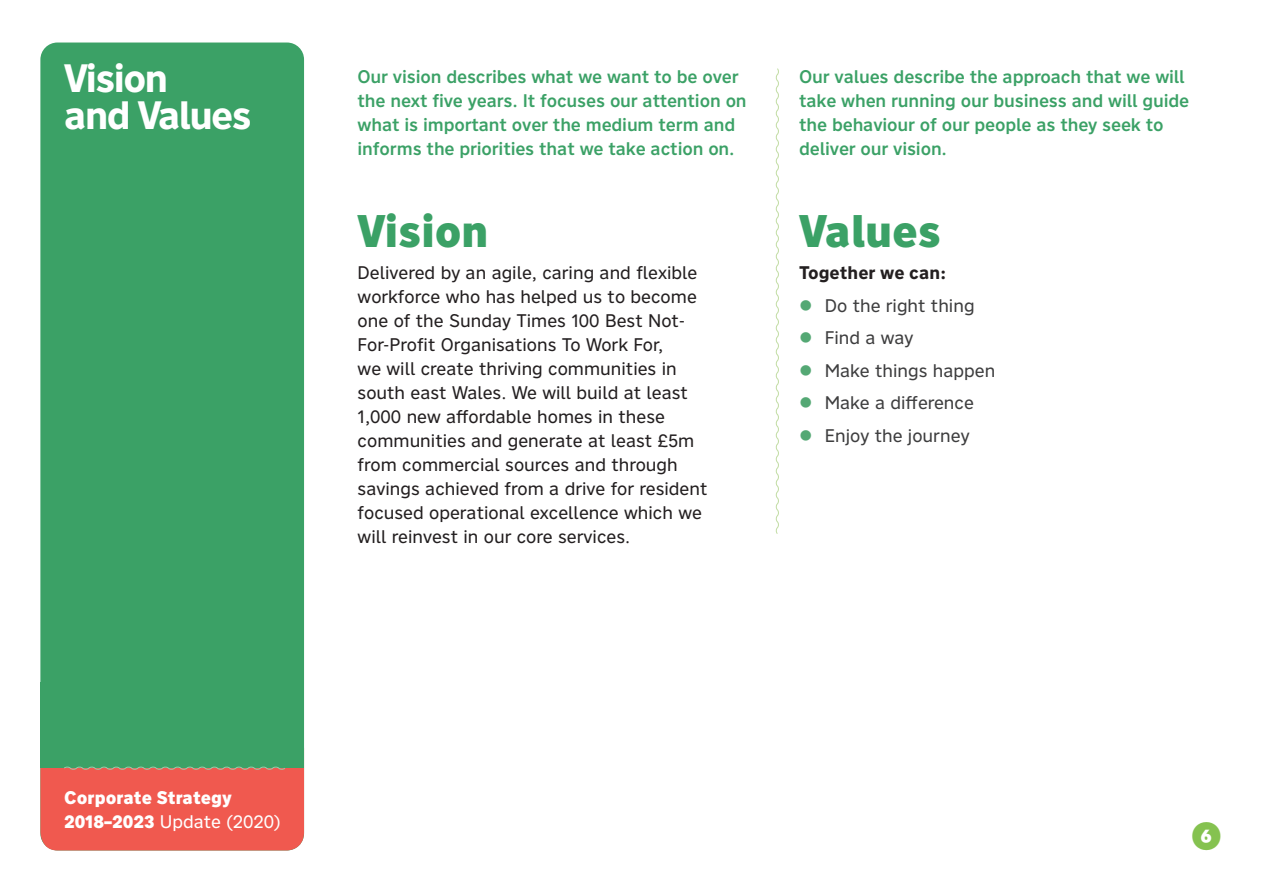
<style>
.page{position:relative;width:1263px;height:893px;background:#fff}
.page>*{position:absolute;margin:0;border:0;box-sizing:border-box;transform-origin:0 0}
.t1{font:900 45px "Nort";color:#3ba166}
.t2{font:700 39px/37.5px "Nort";letter-spacing:-.04em;color:#fff}
.t3{font:900 30px "Nort";color:#85c250}
.t4{font:18px/24px "Nort";color:#231f20}
.t5{font:500 18px/24px "Nort";letter-spacing:-.01em;color:#3ba166}
.t6{font:18px "Nort";color:#3e3e3f}
.t7{font:900 18px/24px "Nort";color:#fff}
.t8{font:700 18px "Nort";color:#231f20}
.s1{color:#54a874}
.s2{font-weight:400}
</style>
<div class="page">
<div style="left:40px;top:43px;width:264px;height:807px;background:#3ba166;border-radius:17px"></div>
<div style="left:40px;top:730px;width:264px;height:120px;background:#f0594f;border-radius:18px"></div>
<div style="left:40px;top:682px;width:264px;height:86px;background:#3ba166"></div>
<svg style="left:64px;top:766px;width:221px;height:4px"></svg>
<svg style="left:775px;top:68px;width:4px;height:466px"></svg>
<h2 class="t2" style="left:64px;top:58px;width:189px">Vision<br>and Values</h2>
<p class="t5" style="left:358px;top:64px;width:391px">Our vision describes what we want to be over the next five years. It focuses our attention on what is important over the medium term and informs the priorities that we take action on.</p>
<p class="t5" style="left:799px;top:64px;width:392px">Our values describe the approach that we will take when running our business and will guide the behaviour of our people as they seek to deliver our vision.</p>
<h1 class="t1" style="left:358px;top:200px;width:132px">Vision</h1>
<p class="t4" style="left:358px;top:260px;width:351px">Delivered by an agile, caring and flexible workforce who has helped us to become one of the Sunday Times 100 Best Not-For-Profit Organisations To Work For,<br>we will create thriving communities in south east Wales. We will build at least 1,000 new affordable homes in these communities and generate at least £5m from commercial sources and through savings achieved from a drive for resident focused operational excellence which we will reinvest in our core services.</p>
<h1 class="t1" style="left:799px;top:200px;width:143px">Values</h1>
<p class="t8" style="left:799px;top:261px;width:148px">Together we can:</p>
<p class="t6" style="left:799px;top:293px;width:177px"><span class="s1">●</span> Do the right thing</p>
<p class="t6" style="left:799px;top:326px;width:116px"><span class="s1">●</span> Find a way</p>
<p class="t6" style="left:799px;top:358px;width:198px"><span class="s1">●</span> Make things happen</p>
<p class="t6" style="left:799px;top:391px;width:176px"><span class="s1">●</span> Make a difference</p>
<p class="t6" style="left:799px;top:423px;width:172px"><span class="s1">●</span> Enjoy the journey</p>
<p class="t7" style="left:64px;top:786px;width:218px">Corporate Strategy<br>2018–2023 <span class="s2">Update (2020)</span></p>
<h3 class="t3" style="left:1191px;top:815px;width:31px">➏</h3>
</div>
